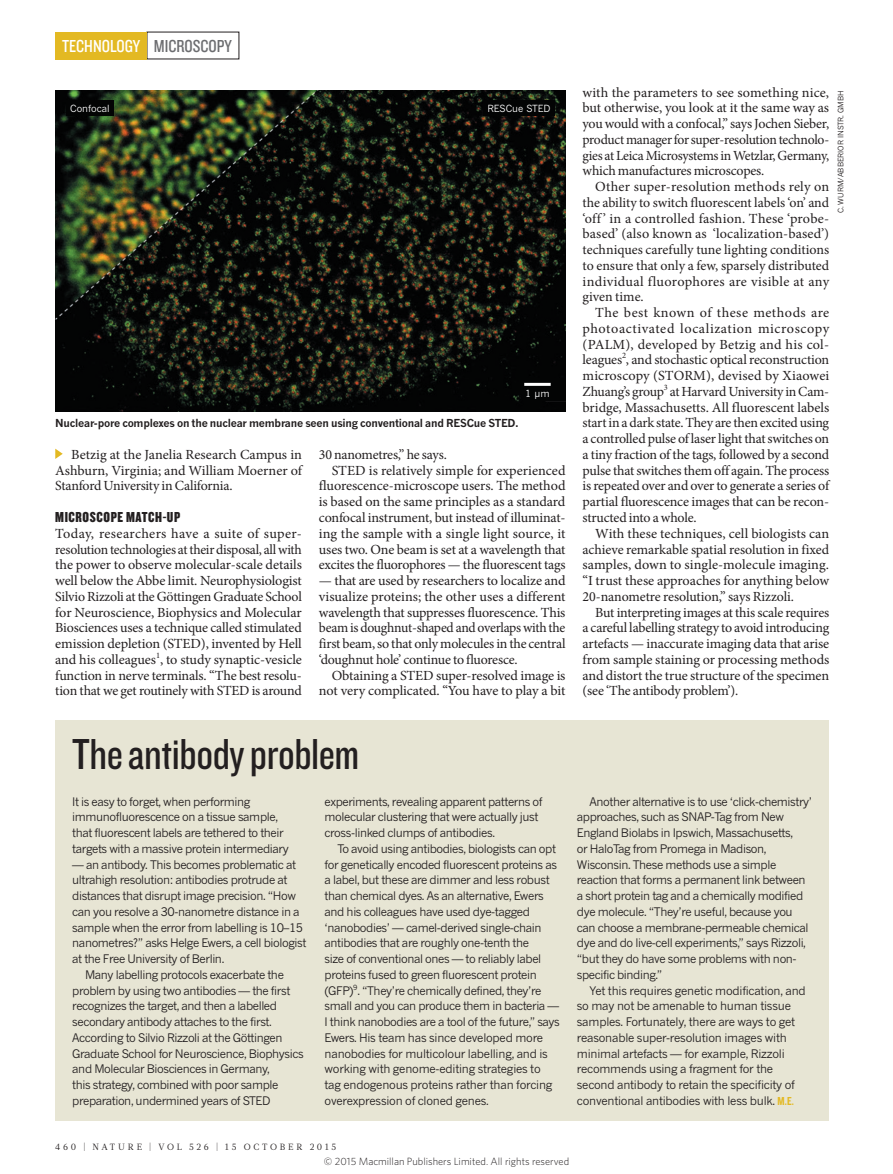
<style>
.page{position:relative;width:893px;height:1174px;background:#fff}
.page>*{position:absolute;margin:0;border:0;box-sizing:border-box;transform-origin:0 0}
.BOX_HEADING{font:45px "Knockout 29 Junior Ltweight";letter-spacing:-.01em;color:#231f20}
.t1{font:18px "Knockout 29 Junior Ltweight";color:#fff}
.CROSSHEAD{font:15px "Knockout 69 Full Liteweight";letter-spacing:.04em;color:#231f20}
.BODY_INDENT{font:13.95px/15.8px "Minion Pro";letter-spacing:-.015em;color:#231f20;text-align:justify}
.BODY_1ST_PARA{font:13.95px/15.8px "Minion Pro";letter-spacing:-.02em;color:#231f20;text-align:justify}
.BOX_COPY_INDENT{font:11.7px/15.8px "News Gothic MTOT";letter-spacing:-.035em;color:#231f20}
.BOX_COPY_1ST_PARA{font:11.7px/15.8px "News Gothic MTOT";letter-spacing:-.035em;color:#231f20}
.PIC_CAPTION{font:700 10.8px "News Gothic MTOT";letter-spacing:-.02em;color:#231f20}
.t2{font:300 10.5px "Whitney";color:#231f20}
.t3{font:9.75px "News Gothic MTOT Regular 2";color:#fff}
.t4{font:9px "Glosa Math";letter-spacing:.3em;color:#231f20}
.PIC_CREDIT{font:7.5px "News Gothic MTOT";color:#231f20}
.s1{color:#6c6d70}
.s2{font-family:"Knockout 49 Liteweight";font-size:12px;color:#e3b923}
</style>
<div class="page">
<img style="left:55px;top:90px;width:511px;height:322px">
<div style="left:539px;top:378px;width:27px;height:23px;background:#030404"></div>
<div style="left:66px;top:101px;width:48px;height:15px;background:#030404"></div>
<div style="left:484px;top:101px;width:71px;height:15px;background:#030404"></div>
<hr style="left:524px;top:383px;width:27px;height:3px;background:#fff">
<div style="left:55px;top:720px;width:774px;height:400px;background:#e7e5d4"></div>
<svg style="left:55px;top:448px;width:8px;height:11px"></svg>
<div style="left:55px;top:32px;width:92px;height:27px;background:#e3b923"></div>
<p class="t1" style="left:62px;top:34px;width:171px">TECHNOLOGY <span class="s1">MICROSCOPY</span></p>
<p class="t3" style="left:70px;top:103px;width:41px">Confocal</p>
<p class="t3" style="left:487px;top:103px;width:65px">RESCue STED</p>
<p class="PIC_CAPTION" style="left:55px;top:417px;width:465px">Nuclear-pore complexes on the nuclear membrane seen using conventional and RESCue STED.</p>
<p class="t3" style="left:525px;top:387px;width:26px">1 µm</p>
<p class="BODY_INDENT" style="left:55px;top:447px;width:248px;text-indent:16px">Betzig at the Janelia Research Campus in Ashburn, Virginia; and William Moerner of Stanford University in California.</p>
<p class="CROSSHEAD" style="left:55px;top:507px;width:127px">MICROSCOPE MATCH-UP</p>
<p class="BODY_1ST_PARA" style="left:55px;top:525px;width:248px">Today, researchers have a suite of super&shy;resolution technologies at their disposal, all with the power to observe molecular-scale details well below the Abbe limit. Neurophysiologist Silvio Rizzoli at the Göttingen Graduate School for Neuroscience, Biophysics and Molecular Biosciences uses a technique called stimulated emission depletion (STED), invented by Hell and his colleagues<sup>1</sup>, to study synaptic-vesicle function in nerve terminals. “The best resolu&shy;tion that we get routinely with STED is around</p>
<p class="BODY_1ST_PARA" style="left:319px;top:447px;width:129px">30 nanometres,” he says.</p>
<p class="BODY_INDENT" style="left:319px;top:462px;width:248px;text-indent:13px">STED is relatively simple for experienced fluorescence-microscope users. The method is based on the same principles as a standard confocal instrument, but instead of illuminat&shy;ing the sample with a single light source, it uses two. One beam is set at a wavelength that excites the fluorophores — the fluorescent tags</p>
<p class="BODY_INDENT" style="left:319px;top:573px;width:248px">— that are used by researchers to localize and visualize proteins; the other uses a different wavelength that suppresses fluorescence. This beam is doughnut-shaped and overlaps with the first beam, so that only molecules in the central ‘doughnut hole’ continue to fluoresce.</p>
<p class="BODY_INDENT" style="left:319px;top:667px;width:248px;text-align:right">Obtaining a STED super-resolved image is not very complicated. “You have to play a bit</p>
<p class="BODY_INDENT" style="left:583px;top:84px;width:248px">with the parameters to see something nice, but otherwise, you look at it the same way as you would with a confocal,” says Jochen Sieber, product manager for super-resolution technolo&shy;gies at Leica Microsystems in Wetzlar, Germany, which manufactures microscopes.</p>
<p class="BODY_INDENT" style="left:583px;top:179px;width:248px;text-indent:13px">Other super-resolution methods rely on the ability to switch fluorescent labels ‘on’ and ‘off ’ in a controlled fashion. These ‘probe&shy;based’ (also known as ‘localization-based’) techniques carefully tune lighting conditions to ensure that only a few, sparsely distributed individual fluorophores are visible at any given time.</p>
<p class="BODY_INDENT" style="left:583px;top:305px;width:248px;text-indent:13px">The best known of these methods are photoactivated localization microscopy (PALM), developed by Betzig and his col&shy;leagues<sup>2</sup>, and stochastic optical reconstruction microscopy (STORM), devised by Xiaowei Zhuang’s group<sup>3</sup> at Harvard University in Cam&shy;bridge, Massachusetts. All fluorescent labels start in a dark state. They are then excited using a controlled pulse of laser light that switches on a tiny fraction of the tags, followed by a second pulse that switches them off again. The process is repeated over and over to generate a series of partial fluorescence images that can be recon&shy;structed into a whole.</p>
<p class="BODY_INDENT" style="left:583px;top:525px;width:248px;text-indent:13px">With these techniques, cell biologists can achieve remarkable spatial resolution in fixed samples, down to single-molecule imaging. “I trust these approaches for anything below 20-nanometre resolution,” says Rizzoli.</p>
<p class="BODY_INDENT" style="left:583px;top:604px;width:248px;text-indent:13px">But interpreting images at this scale requires a careful labelling strategy to avoid introducing artefacts — inaccurate imaging data that arise from sample staining or processing methods and distort the true structure of the specimen (see ‘The antibody problem’).</p>
<p class="PIC_CREDIT" style="left:836px;top:213px;width:124px;rotate:-90deg">C. WURM/ABBERIOR INSTR. GMBH</p>
<p class="BOX_HEADING" style="left:72px;top:725px;width:289px">The antibody problem</p>
<p class="BOX_COPY_1ST_PARA" style="left:72px;top:793px;width:218px">It is easy to forget, when performing immunofluorescence on a tissue sample, that fluorescent labels are tethered to their targets with a massive protein intermediary</p>
<p class="BOX_COPY_1ST_PARA" style="left:72px;top:856px;width:236px">— an antibody. This becomes problematic at ultrahigh resolution: antibodies protrude at distances that disrupt image precision. “How can you resolve a 30-nanometre distance in a sample when the error from labelling is 10–15 nanometres?” asks Helge Ewers, a cell biologist at the Free University of Berlin.</p>
<p class="BOX_COPY_INDENT" style="left:72px;top:966px;width:233px;text-indent:13px">Many labelling protocols exacerbate the problem by using two antibodies — the first recognizes the target, and then a labelled secondary antibody attaches to the first.<br>According to Silvio Rizzoli at the Göttingen Graduate School for Neuroscience, Biophysics and Molecular Biosciences in Germany,<br>this strategy, combined with poor sample preparation, undermined years of STED</p>
<p class="BOX_COPY_INDENT" style="left:325px;top:793px;width:219px">experiments, revealing apparent patterns of molecular clustering that were actually just cross-linked clumps of antibodies.</p>
<p class="BOX_COPY_INDENT" style="left:325px;top:840px;width:237px;text-indent:13px">To avoid using antibodies, biologists can opt for genetically encoded fluorescent proteins as a label, but these are dimmer and less robust than chemical dyes. As an alternative, Ewers and his colleagues have used dye-tagged ‘nanobodies’ — camel-derived single-chain antibodies that are roughly one-tenth the<br>size of conventional ones — to reliably label proteins fused to green fluorescent protein (GFP)<sup>9</sup>. “They’re chemically defined, they’re small and you can produce them in bacteria — I think nanobodies are a tool of the future,” says Ewers. His team has since developed more nanobodies for multicolour labelling, and is working with genome-editing strategies to tag endogenous proteins rather than forcing overexpression of cloned genes.</p>
<p class="BOX_COPY_INDENT" style="left:577px;top:793px;width:237px;text-indent:13px">Another alternative is to use ‘click-chemistry’ approaches, such as SNAP-Tag from New England Biolabs in Ipswich, Massachusetts,<br>or HaloTag from Promega in Madison, Wisconsin. These methods use a simple reaction that forms a permanent link between a short protein tag and a chemically modified dye molecule. “They’re useful, because you can choose a membrane-permeable chemical dye and do live-cell experiments,” says Rizzoli, “but they do have some problems with non&shy;specific binding.”</p>
<p class="BOX_COPY_INDENT" style="left:577px;top:982px;width:230px;text-indent:13px">Yet this requires genetic modification, and so may not be amenable to human tissue samples. Fortunately, there are ways to get reasonable super-resolution images with minimal artefacts — for example, Rizzoli recommends using a fragment for the second antibody to retain the specificity of conventional antibodies with less bulk. <span class="s2">M.E.</span></p>
<p class="t4" style="left:55px;top:1141px;width:283px">460 | NATURE | VOL 526 | 15 OCTOBER 2015</p>
<p class="t2" style="left:324px;top:1154px;width:247px">© 2015 Macmillan Publishers Limited. All rights reserved</p>
</div>
